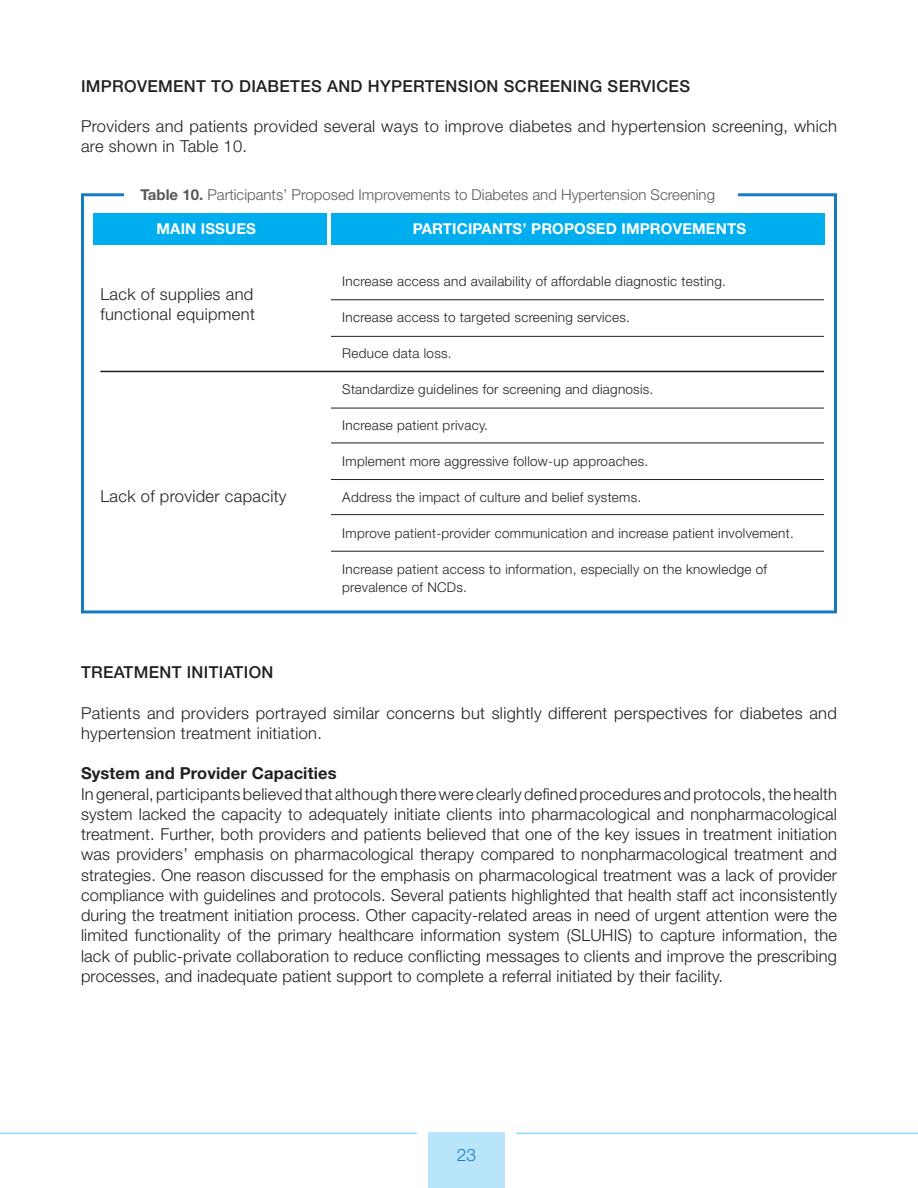
<style>
.page{position:relative;width:918px;height:1188px;background:#fff}
.page>*{position:absolute;margin:0;border:0;box-sizing:border-box;transform-origin:0 0}
.t1{font:300 17.25px "Helvetica Neue LT Std";color:#177bc1}
.t2{font:300 16.5px/20.2px "Helvetica Neue LT Std";letter-spacing:.02em;color:#231f20}
.t3{font:500 16.5px "Helvetica Neue LT Std";letter-spacing:.02em;color:#231f20}
.t4{font:700 16.5px "Helvetica Neue LT Std";letter-spacing:.01em;color:#231f20}
.t5{font:300 15px "Helvetica Neue LT Std";color:#57585a}
.t6{font:700 15px "Helvetica Neue LT Std";letter-spacing:.01em;color:#fff}
.t7{font:300 13.5px/18px "Helvetica Neue LT Std";letter-spacing:.02em;color:#231f20}
.s1{font-weight:700}
</style>
<div class="page">
<div style="left:428px;top:1132px;width:77px;height:56px;background:#b9e5fa"></div>
<hr style="left:516px;top:1133px;width:402px;height:1px;background:#8dd7f7">
<hr style="left:0;top:1133px;width:417px;height:1px;background:#8dd7f7">
<div style="left:81px;top:193px;width:756px;height:420px;border:3px solid #177bc1"></div>
<div style="left:125px;top:176px;width:613px;height:29px;background:#fff"></div>
<div style="left:93px;top:214px;width:233px;height:31px;background:#00aeef"></div>
<div style="left:331px;top:214px;width:493px;height:31px;background:#00aeef"></div>
<hr style="left:331px;top:299px;width:493px;height:1px;background:#231f20">
<hr style="left:331px;top:443px;width:493px;height:1px;background:#231f20">
<hr style="left:100px;top:371px;width:724px;height:1px;background:#231f20">
<hr style="left:331px;top:514px;width:493px;height:1px;background:#231f20">
<hr style="left:331px;top:336px;width:493px;height:1px;background:#231f20">
<hr style="left:331px;top:479px;width:493px;height:1px;background:#231f20">
<hr style="left:331px;top:408px;width:493px;height:1px;background:#231f20">
<hr style="left:331px;top:551px;width:493px;height:1px;background:#231f20">
<p class="t3" style="left:81px;top:76px;width:611px">IMPROVEMENT TO DIABETES AND HYPERTENSION SCREENING SERVICES</p>
<p class="t2" style="left:81px;top:116px;width:757px">Providers and patients provided several ways to improve diabetes and hypertension screening, which are shown in Table 10.</p>
<p class="t5" style="left:140px;top:185px;width:576px"><span class="s1">Table 10.</span> Participants’ Proposed Improvements to Diabetes and Hypertension Screening</p>
<p class="t6" style="left:157px;top:220px;width:101px">MAIN ISSUES</p>
<p class="t6" style="left:413px;top:220px;width:335px">PARTICIPANTS’ PROPOSED IMPROVEMENTS</p>
<p class="t2" style="left:100px;top:284px;width:156px">Lack of supplies and functional equipment</p>
<p class="t2" style="left:100px;top:486px;width:188px">Lack of provider capacity</p>
<p class="t7" style="left:342px;top:272px;width:385px">Increase access and availability of affordable diagnostic testing.</p>
<p class="t7" style="left:342px;top:308px;width:289px">Increase access to targeted screening services.</p>
<p class="t7" style="left:342px;top:344px;width:111px">Reduce data loss.</p>
<p class="t7" style="left:342px;top:380px;width:313px">Standardize guidelines for screening and diagnosis.</p>
<p class="t7" style="left:342px;top:416px;width:147px">Increase patient privacy.</p>
<p class="t7" style="left:342px;top:452px;width:308px">Implement more aggressive follow-up approaches.</p>
<p class="t7" style="left:342px;top:488px;width:300px">Address the impact of culture and belief systems.</p>
<p class="t7" style="left:342px;top:524px;width:453px">Improve patient-provider communication and increase patient involvement.</p>
<p class="t7" style="left:342px;top:560px;width:426px">Increase patient access to information, especially on the knowledge of prevalence of NCDs.</p>
<p class="t3" style="left:81px;top:662px;width:194px">TREATMENT INITIATION</p>
<p class="t2" style="left:81px;top:702px;width:757px">Patients and providers portrayed similar concerns but slightly different perspectives for diabetes and hypertension treatment initiation.</p>
<p class="t4" style="left:81px;top:763px;width:257px">System and Provider Capacities</p>
<p class="t2" style="left:81px;top:783px;width:758px;text-align:justify">In general, participants believed that although there were clearly defined procedures and protocols, the health system lacked the capacity to adequately initiate clients into pharmacological and nonpharmacological treatment. Further, both providers and patients believed that one of the key issues in treatment initiation was providers’ emphasis on pharmacological therapy compared to nonpharmacological treatment and strategies. One reason discussed for the emphasis on pharmacological treatment was a lack of provider compliance with guidelines and protocols. Several patients highlighted that health staff act inconsistently during the treatment initiation process. Other capacity-related areas in need of urgent attention were the limited functionality of the primary healthcare information system (SLUHIS) to capture information, the lack of public-private collaboration to reduce conflicting messages to clients and improve the prescribing processes, and inadequate patient support to complete a referral initiated by their facility.</p>
<p class="t1" style="left:457px;top:1144px;width:21px">23</p>
</div>
